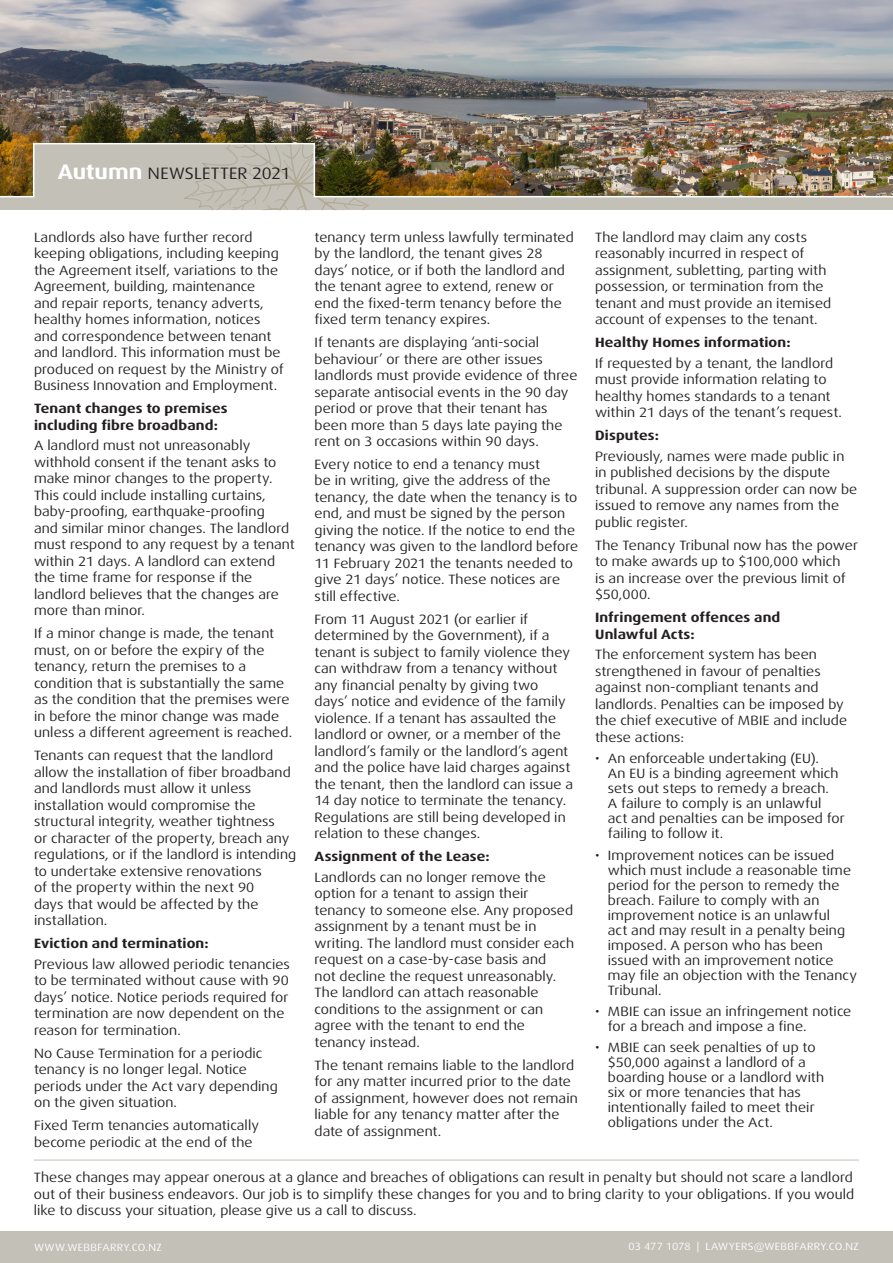
<style>
.page{position:relative;width:893px;height:1263px;background:#fff}
.page>*{position:absolute;margin:0;border:0;box-sizing:border-box;transform-origin:0 0}
.t1{font:expanded 16.5px "Dax Pro";letter-spacing:.01em;color:#231f20}
.t2{font:expanded 13.5px/16.5px "Dax Pro";letter-spacing:.005em;color:#231f20}
.t3{font:700 expanded 13.5px/16.5px "Dax Pro";letter-spacing:.01em;color:#231f20}
.t4{font:expanded 10.5px "Dax Pro";letter-spacing:.03em;color:#fff}
.s1{font-weight:700;font-size:21px;color:#fff}
</style>
<div class="page">
<img style="left:0;top:0;width:893px;height:142px">
<div style="left:0;top:197px;width:893px;height:13px;background:#c2c0b7"></div>
<svg style="left:184px;top:198px;width:185px;height:12px"></svg>
<img style="left:0;top:142px;width:893px;height:56px">
<div style="left:0;top:1231px;width:893px;height:32px;background:#c2c0b7"></div>
<hr style="left:34px;top:1160px;width:825px;height:1px;background:#c2c0b7">
<p class="t1" style="left:58px;top:163px;width:234px"><span class="s1">Autumn</span> NEWSLETTER 2021</p>
<p class="t2" style="left:34px;top:229px;width:251px">Landlords also have further record keeping obligations, including keeping the Agreement itself, variations to the Agreement, building, maintenance<br>and repair reports, tenancy adverts, healthy homes information, notices and correspondence between tenant and landlord. This information must be produced on request by the Ministry of Business Innovation and Employment.</p>
<p class="t3" style="left:34px;top:400px;width:195px">Tenant changes to premises including fibre broadband:</p>
<p class="t2" style="left:34px;top:438px;width:262px">A landlord must not unreasonably withhold consent if the tenant asks to make minor changes to the property.<br>This could include installing curtains, baby-proofing, earthquake-proofing<br>and similar minor changes. The landlord must respond to any request by a tenant within 21 days. A landlord can extend the time frame for response if the landlord believes that the changes are more than minor.</p>
<p class="t2" style="left:34px;top:625px;width:260px">If a minor change is made, the tenant must, on or before the expiry of the tenancy, return the premises to a condition that is substantially the same as the condition that the premises were in before the minor change was made unless a different agreement is reached.</p>
<p class="t2" style="left:34px;top:747px;width:264px">Tenants can request that the landlord allow the installation of fiber broadband and landlords must allow it unless installation would compromise the structural integrity, weather tightness<br>or character of the property, breach any regulations, or if the landlord is intending to undertake extensive renovations<br>of the property within the next 90<br>days that would be affected by the installation.</p>
<p class="t3" style="left:34px;top:935px;width:176px">Eviction and termination:</p>
<p class="t2" style="left:34px;top:956px;width:257px">Previous law allowed periodic tenancies to be terminated without cause with 90 days’ notice. Notice periods required for termination are now dependent on the reason for termination.</p>
<p class="t2" style="left:34px;top:1045px;width:245px">No Cause Termination for a periodic tenancy is no longer legal. Notice periods under the Act vary depending on the given situation.</p>
<p class="t2" style="left:34px;top:1117px;width:226px">Fixed Term tenancies automatically become periodic at the end of the</p>
<p class="t2" style="left:315px;top:229px;width:261px">tenancy term unless lawfully terminated by the landlord, the tenant gives 28 days’ notice, or if both the landlord and the tenant agree to extend, renew or end the fixed-term tenancy before the fixed term tenancy expires.</p>
<p class="t2" style="left:315px;top:334px;width:264px">If tenants are displaying ‘anti-social behaviour’ or there are other issues landlords must provide evidence of three separate antisocial events in the 90 day period or prove that their tenant has been more than 5 days late paying the rent on 3 occasions within 90 days.</p>
<p class="t2" style="left:315px;top:456px;width:265px">Every notice to end a tenancy must<br>be in writing, give the address of the tenancy, the date when the tenancy is to end, and must be signed by the person giving the notice. If the notice to end the tenancy was given to the landlord before 11 February 2021 the tenants needed to give 21 days’ notice. These notices are still effective.</p>
<p class="t2" style="left:315px;top:611px;width:260px">From 11 August 2021 (or earlier if determined by the Government), if a tenant is subject to family violence they can withdraw from a tenancy without any financial penalty by giving two days’ notice and evidence of the family violence. If a tenant has assaulted the landlord or owner, or a member of the landlord’s family or the landlord’s agent and the police have laid charges against the tenant, then the landlord can issue a 14 day notice to terminate the tenancy.<br>Regulations are still being developed in relation to these changes.</p>
<p class="t3" style="left:315px;top:848px;width:177px">Assignment of the Lease:</p>
<p class="t2" style="left:315px;top:869px;width:261px">Landlords can no longer remove the option for a tenant to assign their tenancy to someone else. Any proposed assignment by a tenant must be in writing. The landlord must consider each request on a case-by-case basis and<br>not decline the request unreasonably.<br>The landlord can attach reasonable conditions to the assignment or can agree with the tenant to end the tenancy instead.</p>
<p class="t2" style="left:315px;top:1057px;width:265px">The tenant remains liable to the landlord for any matter incurred prior to the date of assignment, however does not remain liable for any tenancy matter after the date of assignment.</p>
<p class="t2" style="left:595px;top:229px;width:238px">The landlord may claim any costs reasonably incurred in respect of assignment, subletting, parting with possession, or termination from the tenant and must provide an itemised account of expenses to the tenant.</p>
<p class="t3" style="left:595px;top:334px;width:197px">Healthy Homes information:</p>
<p class="t2" style="left:595px;top:355px;width:248px">If requested by a tenant, the landlord must provide information relating to healthy homes standards to a tenant within 21 days of the tenant’s request.</p>
<p class="t3" style="left:595px;top:427px;width:65px">Disputes:</p>
<p class="t2" style="left:595px;top:448px;width:264px">Previously, names were made public in in published decisions by the dispute tribunal. A suppression order can now be issued to remove any names from the public register.</p>
<p class="t2" style="left:595px;top:537px;width:264px">The Tenancy Tribunal now has the power to make awards up to $100,000 which<br>is an increase over the previous limit of $50,000.</p>
<p class="t3" style="left:595px;top:609px;width:187px">Infringement offences and<br>Unlawful Acts:</p>
<p class="t2" style="left:595px;top:647px;width:254px">The enforcement system has been strengthened in favour of penalties against non-compliant tenants and landlords. Penalties can be imposed by the chief executive of MBIE and include these actions:</p>
<p class="t2" style="left:608px;top:751px;width:238px;line-height:15px;text-indent:-13px">• An enforceable undertaking (EU).<br>An EU is a binding agreement which sets out steps to remedy a breach.<br>A failure to comply is an unlawful<br>act and penalties can be imposed for failing to follow it.</p>
<p class="t2" style="left:608px;top:847px;width:251px;line-height:15px;text-indent:-13px">• Improvement notices can be issued which must include a reasonable time period for the person to remedy the breach. Failure to comply with an improvement notice is an unlawful<br>act and may result in a penalty being imposed. A person who has been issued with an improvement notice may file an objection with the Tenancy<br>Tribunal.</p>
<p class="t2" style="left:608px;top:1004px;width:245px;line-height:15px;text-indent:-13px">• MBIE can issue an infringement notice for a breach and impose a fine.</p>
<p class="t2" style="left:608px;top:1040px;width:218px;line-height:15px;text-indent:-13px">• MBIE can seek penalties of up to $50,000 against a landlord of a boarding house or a landlord with six or more tenancies that has intentionally failed to meet their obligations under the Act.</p>
<p class="t2" style="left:34px;top:1169px;width:822px;text-align:justify">These changes may appear onerous at a glance and breaches of obligations can result in penalty but should not scare a landlord out of their business endeavors. Our job is to simplify these changes for you and to bring clarity to your obligations. If you would like to discuss your situation, please give us a call to discuss.</p>
<p class="t4" style="left:34px;top:1240px;width:129px">WWW.WEBBFARRY.CO.NZ</p>
<p class="t4" style="left:628px;top:1240px;width:232px">03 477 1078 | LAWYERS@WEBBFARRY.CO.NZ</p>
</div>
